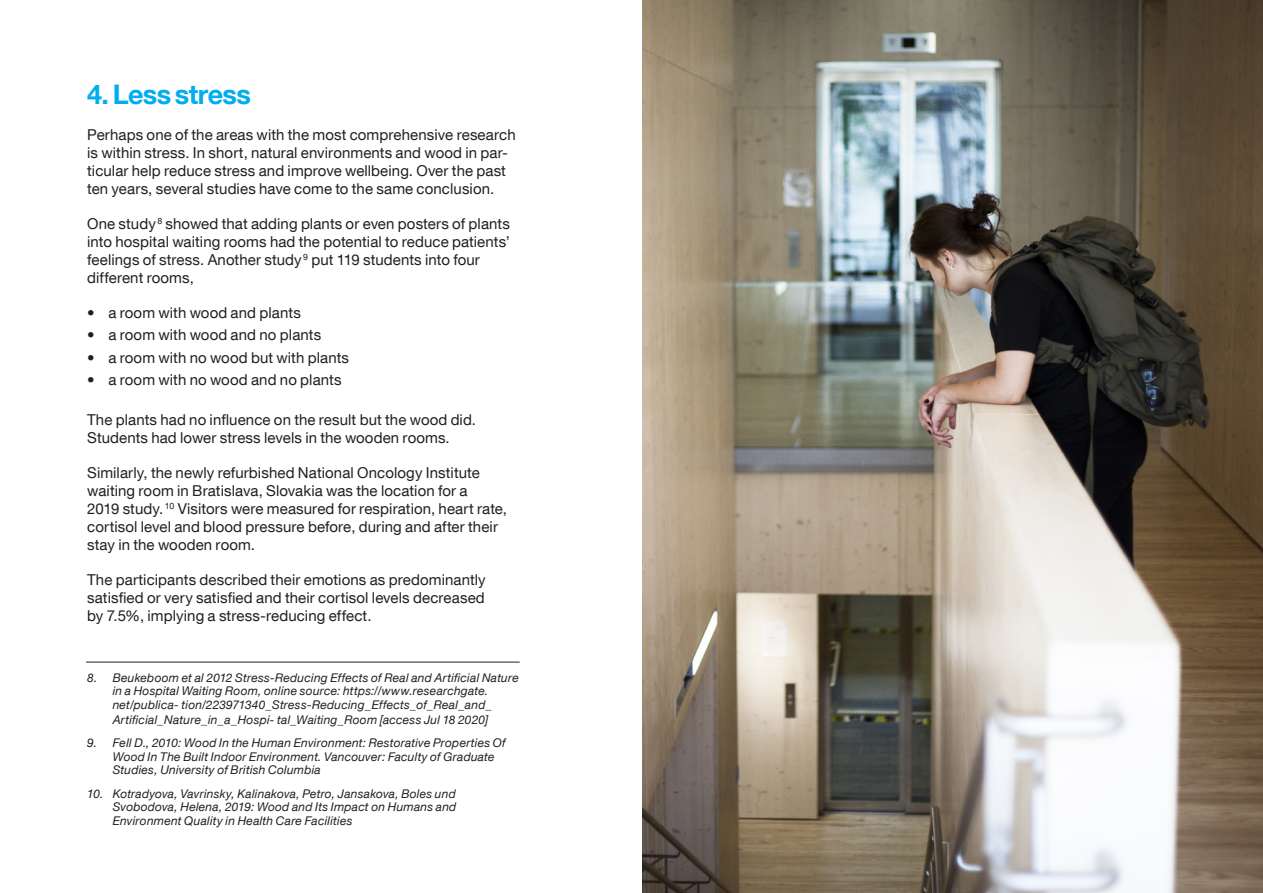
<style>
.page{position:relative;width:1263px;height:893px;background:#fff}
.page>*{position:absolute;margin:0;border:0;box-sizing:border-box;transform-origin:0 0}
.Rubrik_mindre{font:700 27px "Helvetica Neue LT Com";letter-spacing:-.02em;color:#00aeef}
.Brödtext{font:15px/18px "Helvetica Neue LT Com";letter-spacing:.005em;color:#231f20}
.Källhandvisning{font:italic 12px/13.5px "Helvetica Neue LT Com";letter-spacing:.015em;color:#231f20;text-align:center}
</style>
<div class="page">
<img style="left:642px;top:0;width:621px;height:893px">
<hr style="left:86px;top:662px;width:434px;height:1px;background:#231f20">
<p class="Rubrik_mindre" style="left:87px;top:77px;width:165px">4. Less stress</p>
<p class="Brödtext" style="left:87px;top:125px;width:430px">Perhaps one of the areas with the most comprehensive research is within stress. In short, natural environments and wood in par&shy;ticular help reduce stress and improve wellbeing. Over the past ten years, several studies have come to the same conclusion.</p>
<p class="Brödtext" style="left:87px;top:214px;width:424px">One study <sup>8</sup> showed that adding plants or even posters of plants into hospital waiting rooms had the potential to reduce patients’ feelings of stress. Another study <sup>9</sup> put 119 students into four different rooms,</p>
<p class="Brödtext" style="left:87px;top:303px;width:215px">• a room with wood and plants</p>
<p class="Brödtext" style="left:87px;top:326px;width:236px">• a room with wood and no plants</p>
<p class="Brödtext" style="left:87px;top:348px;width:263px">• a room with no wood but with plants</p>
<p class="Brödtext" style="left:87px;top:370px;width:256px">• a room with no wood and no plants</p>
<p class="Brödtext" style="left:87px;top:410px;width:390px">The plants had no influence on the result but the wood did.<br>Students had lower stress levels in the wooden rooms.</p>
<p class="Brödtext" style="left:87px;top:463px;width:421px">Similarly, the newly refurbished National Oncology Institute waiting room in Bratislava, Slovakia was the location for a<br>2019 study. <sup>10</sup> Visitors were measured for respiration, heart rate, cortisol level and blood pressure before, during and after their stay in the wooden room.</p>
<p class="Brödtext" style="left:87px;top:570px;width:400px;text-align:justify">The participants described their emotions as predominantly satisfied or very satisfied and their cortisol levels decreased by 7.5%, implying a stress-reducing effect.</p>
<p class="Källhandvisning" style="left:87px;top:671px;width:433px">8. Beukeboom et al 2012 Stress-Reducing Effects of Real and Artificial Nature in a Hospital Waiting Room, online source: https://www.researchgate. net/publica- tion/223971340_Stress-Reducing_Effects_of_Real_and_</p>
<p class="Källhandvisning" style="left:113px;top:713px;width:377px">Artificial_Nature_in_a_Hospi- tal_Waiting_Room [access Jul 18 2020]</p>
<p class="Källhandvisning" style="left:113px;top:736px;width:395px;text-align:left;text-indent:-26px">9. Fell D., 2010: Wood In the Human Environment: Restorative Properties Of<br>Wood In The Built Indoor Environment. Vancouver: Faculty of Graduate<br>Studies, University of British Columbia</p>
<p class="Källhandvisning" style="left:113px;top:787px;width:345px;text-align:justify;text-indent:-26px">10. Kotradyova, Vavrinsky, Kalinakova, Petro, Jansakova, Boles und Svobodova, Helena, 2019: Wood and Its Impact on Humans and Environment Quality in Health Care Facilities</p>
</div>
